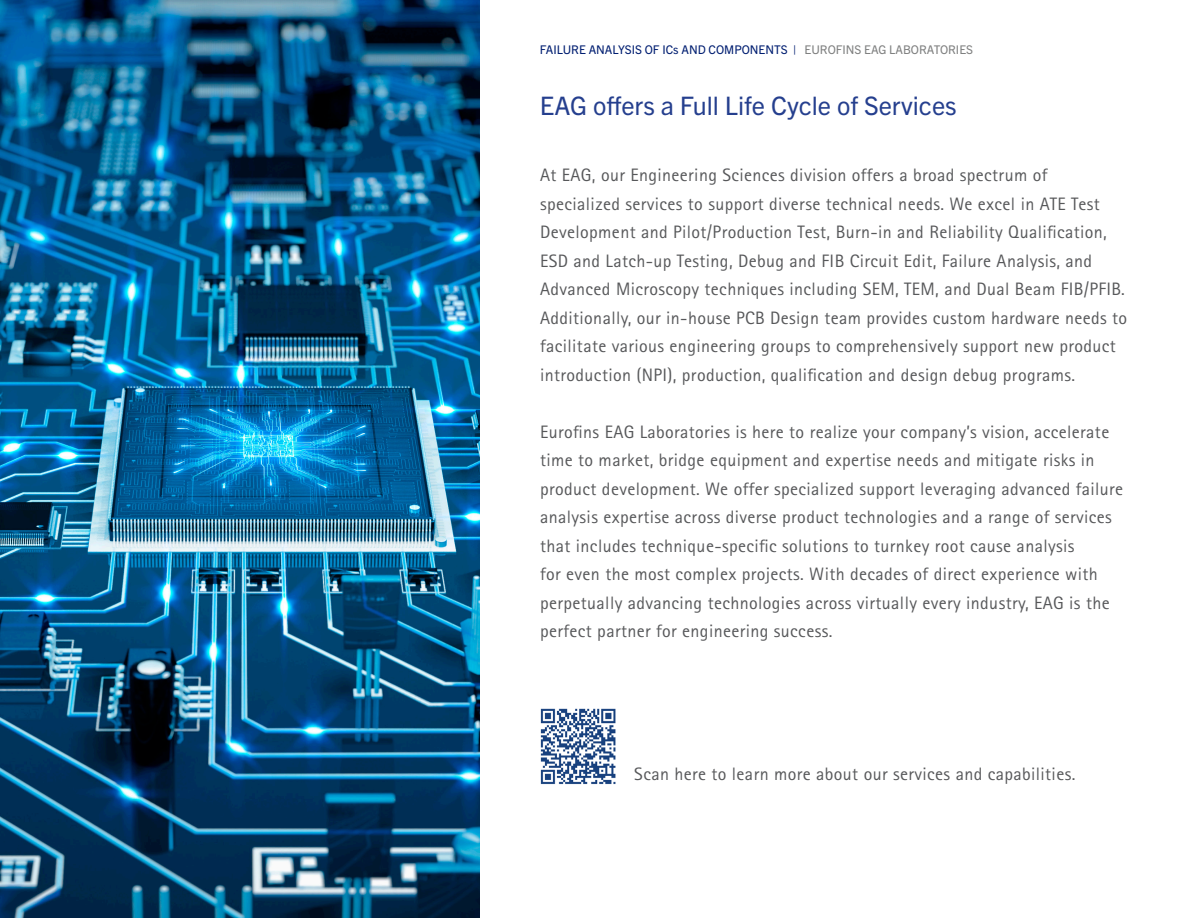
<style>
.page{position:relative;width:1188px;height:918px;background:#fff}
.page>*{position:absolute;margin:0;border:0;box-sizing:border-box;transform-origin:0 0}
.t1{font:25.5px "Trade Gothic Next LT Pro";color:#253f8e}
.t2{font:18px/28.5px "Rotis Sans Serif Std";letter-spacing:.02em;color:#57585a}
.t3{font:12px "Trade Gothic Next LT Pro";color:#001e71}
.s1{color:#7f8080}
</style>
<div class="page">
<img style="left:0;top:0;width:479px;height:918px">
<img style="left:540px;top:708px;width:76px;height:77px">
<p class="t3" style="left:540px;top:41px;width:435px">FAILURE ANALYSIS OF ICs AND COMPONENTS | <span class="s1">EUROFINS EAG LABORATORIES</span></p>
<h1 class="t1" style="left:540px;top:87px;width:418px">EAG offers a Full Life Cycle of Services</h1>
<p class="t2" style="left:540px;top:161px;width:589px">At EAG, our Engineering Sciences division offers a broad spectrum of specialized services to support diverse technical needs. We excel in ATE Test Development and Pilot/Production Test, Burn-in and Reliability Qualification, ESD and Latch-up Testing, Debug and FIB Circuit Edit, Failure Analysis, and Advanced Microscopy techniques including SEM, TEM, and Dual Beam FIB/PFIB.<br>Additionally, our in-house PCB Design team provides custom hardware needs to facilitate various engineering groups to comprehensively support new product introduction (NPI), production, qualification and design debug programs.</p>
<p class="t2" style="left:540px;top:417px;width:585px">Eurofins EAG Laboratories is here to realize your company’s vision, accelerate time to market, bridge equipment and expertise needs and mitigate risks in product development. We offer specialized support leveraging advanced failure analysis expertise across diverse product technologies and a range of services that includes technique-specific solutions to turnkey root cause analysis<br>for even the most complex projects. With decades of direct experience with perpetually advancing technologies across virtually every industry, EAG is the perfect partner for engineering success.</p>
<p class="t2" style="left:634px;top:759px;width:443px">Scan here to learn more about our services and capabilities.</p>
</div>
